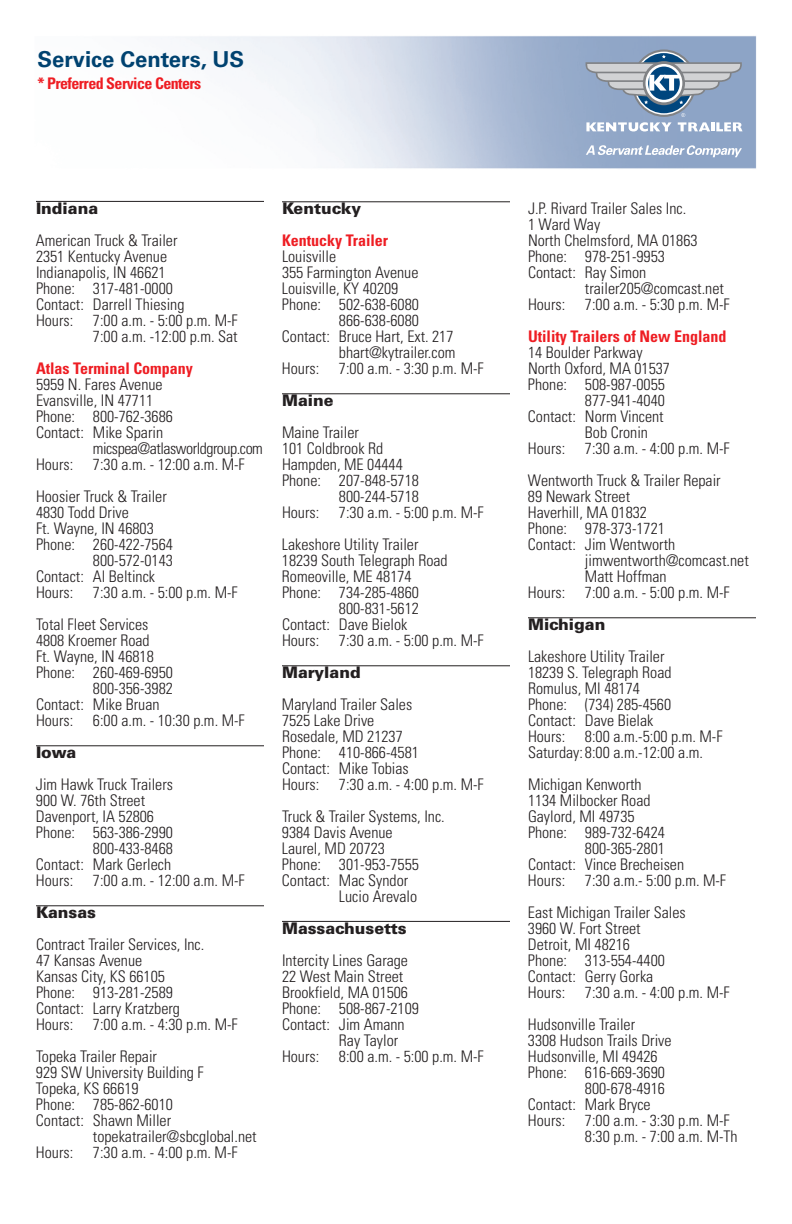
<style>
.page{position:relative;width:792px;height:1224px;background:#fff}
.page>*{position:absolute;margin:0;border:0;box-sizing:border-box;transform-origin:0 0}
.t1{font:700 22px "Univers";color:#004270}
.t2{font:300 condensed 16px/16px "Univers";color:#231f20}
.t3{font:700 condensed 16px "Univers";color:#ee1d23}
.t4{font:900 16px "Univers";color:#231f20}
.t5{font:300 condensed 16px "Univers";letter-spacing:-.03em;color:#231f20}
.t6{font:700 condensed 16px "Univers";letter-spacing:-.035em;color:#ee1d23}
</style>
<div class="page">
<svg style="left:586px;top:122px;width:86px;height:9px"></svg>
<svg style="left:632px;top:49px;width:64px;height:68px"></svg>
<svg style="left:634px;top:52px;width:59px;height:62px"></svg>
<svg style="left:678px;top:113px;width:65px;height:18px"></svg>
<svg style="left:586px;top:55px;width:156px;height:49px;background:#96a7bb"></svg>
<svg style="left:586px;top:145px;width:156px;height:12px"></svg>
<hr style="left:36px;top:201px;width:228px;height:1px;background:#231f20">
<hr style="left:36px;top:745px;width:228px;height:1px;background:#231f20">
<hr style="left:36px;top:905px;width:228px;height:1px;background:#231f20">
<hr style="left:282px;top:201px;width:228px;height:1px;background:#231f20">
<hr style="left:282px;top:393px;width:228px;height:1px;background:#231f20">
<hr style="left:282px;top:665px;width:228px;height:1px;background:#231f20">
<hr style="left:282px;top:921px;width:228px;height:1px;background:#231f20">
<hr style="left:528px;top:617px;width:228px;height:1px;background:#231f20">
<h1 class="t1" style="left:38px;top:51px;width:208px">Service Centers, US</h1>
<p class="t6" style="left:38px;top:78px;width:165px">* Preferred Service Centers</p>
<p class="t4" style="left:36px;top:203px;width:64px">Indiana</p>
<p class="t2" style="left:36px;top:234px;width:143px">American Truck &amp; Trailer</p>
<p class="t2" style="left:36px;top:250px;width:133px">2351 Kentucky Avenue</p>
<p class="t2" style="left:36px;top:266px;width:131px">Indianapolis, IN 46621</p>
<p class="t2" style="left:36px;top:282px;width:138px">Phone: 317-481-0000</p>
<p class="t2" style="left:36px;top:298px;width:150px">Contact: Darrell Thiesing</p>
<p class="t2" style="left:36px;top:314px;width:203px">Hours: 7:00 a.m. - 5:00 p.m. M-F</p>
<p class="t2" style="left:93px;top:330px;width:146px">7:00 a.m. -12:00 p.m. Sat</p>
<p class="t3" style="left:36px;top:363px;width:158px">Atlas Terminal Company</p>
<p class="t2" style="left:36px;top:378px;width:128px">5959 N. Fares Avenue</p>
<p class="t2" style="left:36px;top:394px;width:119px">Evansville, IN 47711</p>
<p class="t2" style="left:36px;top:410px;width:138px">Phone: 800-762-3686</p>
<p class="t2" style="left:36px;top:426px;width:129px">Contact: Mike Sparin</p>
<p class="t5" style="left:93px;top:443px;width:171px">micspea@atlasworldgroup.com</p>
<p class="t2" style="left:36px;top:458px;width:210px">Hours: 7:30 a.m. - 12:00 a.m. M-F</p>
<p class="t2" style="left:36px;top:490px;width:132px">Hoosier Truck &amp; Trailer</p>
<p class="t2" style="left:36px;top:506px;width:94px">4830 Todd Drive</p>
<p class="t2" style="left:36px;top:522px;width:119px">Ft. Wayne, IN 46803</p>
<p class="t2" style="left:36px;top:538px;width:138px">Phone: 260-422-7564</p>
<p class="t2" style="left:93px;top:554px;width:81px">800-572-0143</p>
<p class="t2" style="left:36px;top:570px;width:121px">Contact: Al Beltinck</p>
<p class="t2" style="left:36px;top:586px;width:203px">Hours: 7:30 a.m. - 5:00 p.m. M-F</p>
<p class="t2" style="left:36px;top:618px;width:114px">Total Fleet Services</p>
<p class="t2" style="left:36px;top:634px;width:115px">4808 Kroemer Road</p>
<p class="t2" style="left:36px;top:650px;width:119px">Ft. Wayne, IN 46818</p>
<p class="t2" style="left:36px;top:666px;width:138px">Phone: 260-469-6950</p>
<p class="t2" style="left:93px;top:682px;width:81px">800-356-3982</p>
<p class="t2" style="left:36px;top:698px;width:125px">Contact: Mike Bruan</p>
<p class="t2" style="left:36px;top:714px;width:210px">Hours: 6:00 a.m. - 10:30 p.m. M-F</p>
<p class="t4" style="left:36px;top:747px;width:42px">Iowa</p>
<p class="t2" style="left:36px;top:778px;width:139px">Jim Hawk Truck Trailers</p>
<p class="t2" style="left:36px;top:794px;width:111px">900 W. 76th Street</p>
<p class="t2" style="left:36px;top:810px;width:120px">Davenport, IA 52806</p>
<p class="t2" style="left:36px;top:826px;width:138px">Phone: 563-386-2990</p>
<p class="t2" style="left:93px;top:842px;width:81px">800-433-8468</p>
<p class="t2" style="left:36px;top:858px;width:137px">Contact: Mark Gerlech</p>
<p class="t2" style="left:36px;top:874px;width:210px">Hours: 7:00 a.m. - 12:00 a.m. M-F</p>
<p class="t4" style="left:36px;top:907px;width:62px">Kansas</p>
<p class="t2" style="left:36px;top:938px;width:203px">Contract Trailer Services, Inc.<br>47 Kansas Avenue<br>Kansas City, KS 66105<br>Phone: 913-281-2589<br>Contact: Larry Kratzberg<br>Hours: 7:00 a.m. - 4:30 p.m. M-F</p>
<p class="t2" style="left:36px;top:1050px;width:169px">Topeka Trailer Repair<br>929 SW University Building F<br>Topeka, KS 66619<br>Phone: 785-862-6010<br>Contact: Shawn Miller</p>
<p class="t2" style="left:36px;top:1130px;width:222px;text-indent:57px">topekatrailer@sbcglobal.net<br>Hours: 7:30 a.m. - 4:00 p.m. M-F</p>
<p class="t4" style="left:282px;top:203px;width:81px">Kentucky</p>
<p class="t3" style="left:282px;top:235px;width:108px">Kentucky Trailer</p>
<p class="t2" style="left:282px;top:250px;width:56px">Louisville</p>
<p class="t2" style="left:282px;top:266px;width:138px">355 Farmington Avenue</p>
<p class="t2" style="left:282px;top:282px;width:118px">Louisville, KY 40209</p>
<p class="t2" style="left:282px;top:298px;width:138px">Phone: 502-638-6080</p>
<p class="t2" style="left:339px;top:314px;width:81px">866-638-6080</p>
<p class="t2" style="left:282px;top:330px;width:173px">Contact: Bruce Hart, Ext. 217</p>
<p class="t2" style="left:339px;top:346px;width:118px">bhart@kytrailer.com</p>
<p class="t2" style="left:282px;top:362px;width:203px">Hours: 7:00 a.m. - 3:30 p.m. M-F</p>
<p class="t4" style="left:282px;top:395px;width:53px">Maine</p>
<p class="t2" style="left:282px;top:426px;width:78px">Maine Trailer</p>
<p class="t2" style="left:282px;top:442px;width:103px">101 Coldbrook Rd</p>
<p class="t2" style="left:282px;top:458px;width:122px">Hampden, ME 04444</p>
<p class="t2" style="left:282px;top:474px;width:138px">Phone: 207-848-5718</p>
<p class="t2" style="left:339px;top:490px;width:81px">800-244-5718</p>
<p class="t2" style="left:282px;top:506px;width:203px">Hours: 7:30 a.m. - 5:00 p.m. M-F</p>
<p class="t2" style="left:282px;top:538px;width:138px">Lakeshore Utility Trailer</p>
<p class="t2" style="left:282px;top:554px;width:167px">18239 South Telegraph Road</p>
<p class="t2" style="left:282px;top:570px;width:131px">Romeoville, ME 48174</p>
<p class="t2" style="left:282px;top:586px;width:138px">Phone: 734-285-4860</p>
<p class="t2" style="left:339px;top:602px;width:81px">800-831-5612</p>
<p class="t2" style="left:282px;top:618px;width:127px">Contact: Dave Bielok</p>
<p class="t2" style="left:282px;top:634px;width:203px">Hours: 7:30 a.m. - 5:00 p.m. M-F</p>
<p class="t4" style="left:282px;top:667px;width:80px">Maryland</p>
<p class="t2" style="left:282px;top:698px;width:203px">Maryland Trailer Sales<br>7525 Lake Drive<br>Rosedale, MD 21237<br>Phone: 410-866-4581<br>Contact: Mike Tobias<br>Hours: 7:30 a.m. - 4:00 p.m. M-F</p>
<p class="t2" style="left:282px;top:810px;width:164px">Truck &amp; Trailer Systems, Inc.</p>
<p class="t2" style="left:282px;top:826px;width:112px">9384 Davis Avenue</p>
<p class="t2" style="left:282px;top:842px;width:105px">Laurel, MD 20723</p>
<p class="t2" style="left:282px;top:858px;width:138px">Phone: 301-953-7555</p>
<p class="t2" style="left:282px;top:874px;width:128px">Contact: Mac Syndor</p>
<p class="t2" style="left:339px;top:890px;width:80px">Lucio Arevalo</p>
<p class="t4" style="left:282px;top:923px;width:126px">Massachusetts</p>
<p class="t2" style="left:282px;top:954px;width:128px">Intercity Lines Garage</p>
<p class="t2" style="left:282px;top:970px;width:123px">22 West Main Street</p>
<p class="t2" style="left:282px;top:986px;width:128px">Brookfield, MA 01506</p>
<p class="t2" style="left:282px;top:1002px;width:138px">Phone: 508-867-2109</p>
<p class="t2" style="left:282px;top:1018px;width:124px">Contact: Jim Amann</p>
<p class="t2" style="left:339px;top:1034px;width:61px">Ray Taylor</p>
<p class="t2" style="left:282px;top:1050px;width:203px">Hours: 8:00 a.m. - 5:00 p.m. M-F</p>
<p class="t2" style="left:528px;top:202px;width:171px">J.P. Rivard Trailer Sales Inc.<br>1 Ward Way<br>North Chelmsford, MA 01863<br>Phone: 978-251-9953<br>Contact: Ray Simon</p>
<p class="t2" style="left:528px;top:282px;width:203px;text-indent:57px">trailer205@comcast.net<br>Hours: 7:00 a.m. - 5:30 p.m. M-F</p>
<p class="t3" style="left:528px;top:331px;width:200px">Utility Trailers of New England</p>
<p class="t2" style="left:528px;top:346px;width:116px">14 Boulder Parkway</p>
<p class="t2" style="left:528px;top:362px;width:144px">North Oxford, MA 01537</p>
<p class="t2" style="left:528px;top:378px;width:138px">Phone: 508-987-0055</p>
<p class="t2" style="left:585px;top:394px;width:81px">877-941-4040</p>
<p class="t2" style="left:528px;top:410px;width:137px">Contact: Norm Vincent</p>
<p class="t2" style="left:585px;top:426px;width:65px">Bob Cronin</p>
<p class="t2" style="left:528px;top:442px;width:203px">Hours: 7:30 a.m. - 4:00 p.m. M-F</p>
<p class="t2" style="left:528px;top:474px;width:194px">Wentworth Truck &amp; Trailer Repair<br>89 Newark Street<br>Haverhill, MA 01832<br>Phone: 978-373-1721<br>Contact: Jim Wentworth</p>
<p class="t2" style="left:585px;top:554px;width:165px">jimwentworth@comcast.net</p>
<p class="t2" style="left:585px;top:570px;width:83px">Matt Hoffman</p>
<p class="t2" style="left:528px;top:586px;width:203px">Hours: 7:00 a.m. - 5:00 p.m. M-F</p>
<p class="t4" style="left:528px;top:619px;width:79px">Michigan</p>
<p class="t2" style="left:528px;top:650px;width:196px">Lakeshore Utility Trailer<br>18239 S. Telegraph Road<br>Romulus, MI 48174<br>Phone: (734) 285-4560<br>Contact: Dave Bielak<br>Hours: 8:00 a.m.-5:00 p.m. M-F<br>Saturday: 8:00 a.m.-12:00 a.m.</p>
<p class="t2" style="left:528px;top:778px;width:115px">Michigan Kenworth</p>
<p class="t2" style="left:528px;top:794px;width:124px">1134 Milbocker Road</p>
<p class="t2" style="left:528px;top:810px;width:108px">Gaylord, MI 49735</p>
<p class="t2" style="left:528px;top:826px;width:138px">Phone: 989-732-6424</p>
<p class="t2" style="left:585px;top:842px;width:81px">800-365-2801</p>
<p class="t2" style="left:528px;top:858px;width:158px">Contact: Vince Brecheisen</p>
<p class="t2" style="left:528px;top:874px;width:200px">Hours: 7:30 a.m.- 5:00 p.m. M-F</p>
<p class="t2" style="left:528px;top:906px;width:203px">East Michigan Trailer Sales<br>3960 W. Fort Street<br>Detroit, MI 48216<br>Phone: 313-554-4400<br>Contact: Gerry Gorka<br>Hours: 7:30 a.m. - 4:00 p.m. M-F</p>
<p class="t2" style="left:528px;top:1018px;width:109px">Hudsonville Trailer</p>
<p class="t2" style="left:528px;top:1034px;width:145px">3308 Hudson Trails Drive</p>
<p class="t2" style="left:528px;top:1050px;width:131px">Hudsonville, MI 49426</p>
<p class="t2" style="left:528px;top:1066px;width:138px">Phone: 616-669-3690</p>
<p class="t2" style="left:585px;top:1082px;width:81px">800-678-4916</p>
<p class="t2" style="left:528px;top:1098px;width:124px">Contact: Mark Bryce</p>
<p class="t2" style="left:528px;top:1114px;width:203px">Hours: 7:00 a.m. - 3:30 p.m. M-F</p>
<p class="t2" style="left:585px;top:1130px;width:154px">8:30 p.m. - 7:00 a.m. M-Th</p>
</div>
